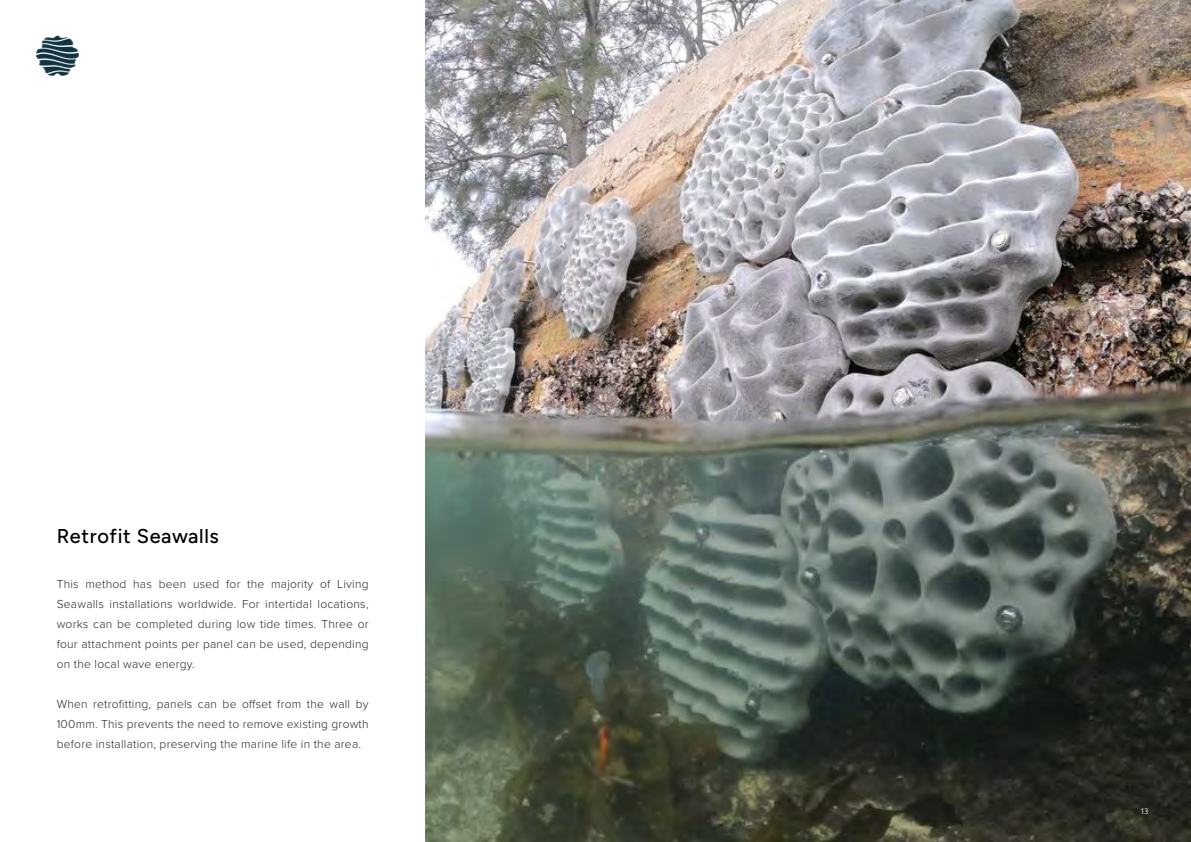
<style>
.page{position:relative;width:1191px;height:842px;background:#fff}
.page>*{position:absolute;margin:0;border:0;box-sizing:border-box;transform-origin:0 0}
.t1{font:500 20px "Figtree";letter-spacing:.03em;color:#000}
.t2{font:300 12px/20px "Proxima Nova";letter-spacing:.02em;color:#262828;text-align:justify}
.t3{font:8px "Figtree";color:#d8dce1}
</style>
<div class="page">
<img style="left:425px;top:0;width:766px;height:842px">
<img style="left:36px;top:35px;width:43px;height:41px">
<h1 class="t1" style="left:57px;top:525px;width:164px">Retrofit Seawalls</h1>
<p class="t2" style="left:57px;top:574px;width:313px">This method has been used for the majority of Living Seawalls installations worldwide. For intertidal locations, works can be completed during low tide times. Three or four attachment points per panel can be used, depending on the local wave energy.</p>
<p class="t2" style="left:57px;top:694px;width:313px">When retrofitting, panels can be offset from the wall by 100mm. This prevents the need to remove existing growth before installation, preserving the marine life in the area.</p>
<p class="t3" style="left:1140px;top:806px;width:9px">13</p>
</div>
